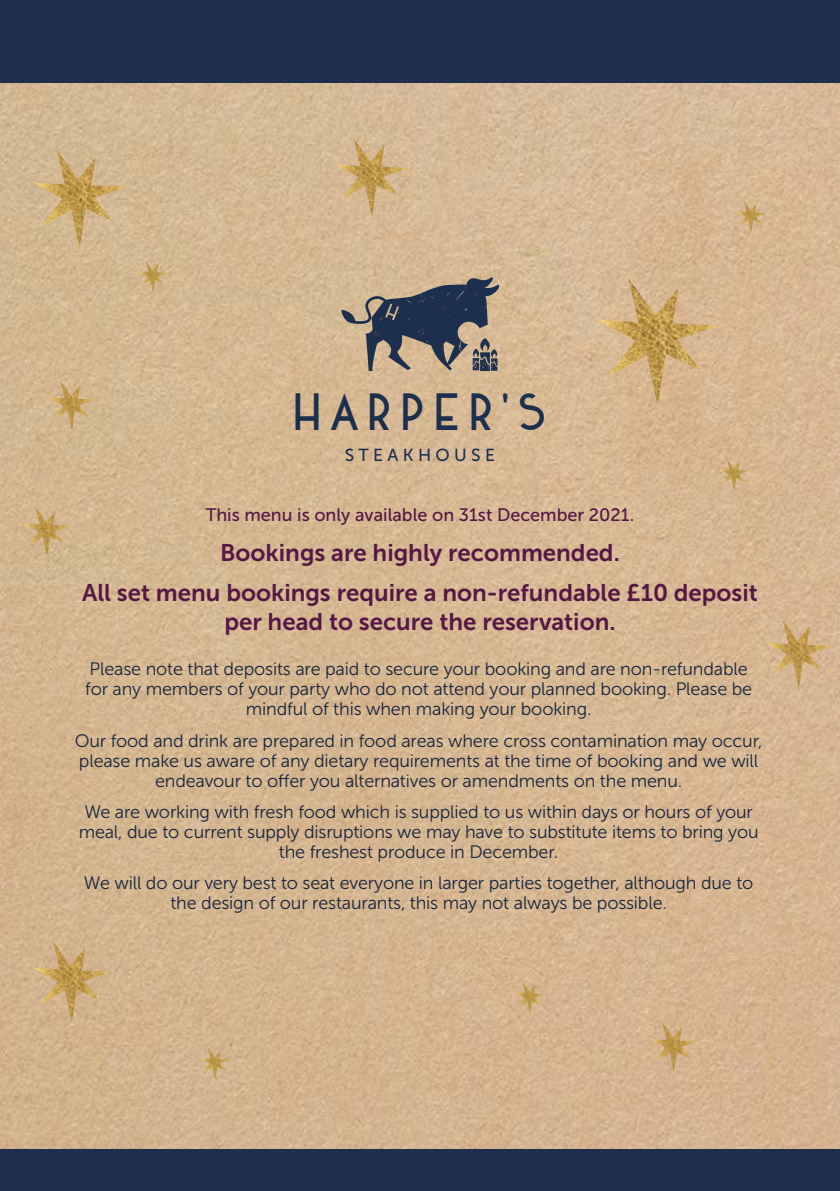
<style>
.page{position:relative;width:840px;height:1191px;background:#fff}
.page>*{position:absolute;margin:0;border:0;box-sizing:border-box;transform-origin:0 0}
.t1{font:45.8px "DK Kaikoura";letter-spacing:.17em;color:#1c2f4d}
.t2{font:24px/40.2px "Museo Sans 700";color:#561745;text-align:center}
.t3{font:18px/20px "Museo Sans 300";letter-spacing:-.01em;color:#17253d;text-align:center}
.t4{font:18px "Museo Sans 500";color:#561745}
.t5{font:17.4px "Museo Sans 500";letter-spacing:.25em;color:#1c2f4d}
</style>
<div class="page">
<img style="left:0;top:82px;width:839px;height:1067px">
<div style="left:0;top:0;width:839px;height:82px;background:#1d2f4d"></div>
<div style="left:0;top:1149px;width:839px;height:42px;background:#1d2f4d"></div>
<img style="left:33px;top:150px;width:94px;height:99px">
<img style="left:596px;top:278px;width:122px;height:128px">
<img style="left:138px;top:261px;width:30px;height:32px">
<img style="left:735px;top:201px;width:31px;height:32px">
<img style="left:200px;top:1047px;width:30px;height:32px">
<img style="left:24px;top:507px;width:47px;height:50px">
<img style="left:650px;top:1023px;width:47px;height:49px">
<img style="left:766px;top:621px;width:64px;height:67px">
<img style="left:718px;top:459px;width:31px;height:32px">
<img style="left:49px;top:381px;width:46px;height:49px">
<img style="left:334px;top:139px;width:75px;height:78px">
<svg style="left:341px;top:277px;width:157px;height:94px;background:#7f7873"></svg>
<img style="left:33px;top:941px;width:78px;height:82px">
<img style="left:514px;top:982px;width:31px;height:32px">
<h1 class="t1" style="left:292px;top:383px;width:256px">HARPER’S</h1>
<p class="t5" style="left:344px;top:446px;width:152px">STEAKHOUSE</p>
<p class="t4" style="left:206px;top:505px;width:430px">This menu is only available on 31st December 2021.</p>
<h2 class="t2" style="left:82px;top:533px;width:677px">Bookings are highly recommended.<br>All set menu bookings require a non-refundable £10 deposit</h2>
<h2 class="t2" style="left:224px;top:601px;width:392px">per head to secure the reservation.</h2>
<p class="t3" style="left:85px;top:659px;width:668px">Please note that deposits are paid to secure your booking and are non-refundable for any members of your party who do not attend your planned booking. Please be mindful of this when making your booking.</p>
<p class="t3" style="left:75px;top:730px;width:689px">Our food and drink are prepared in food areas where cross contamination may occur, please make us aware of any dietary requirements at the time of booking and we will endeavour to offer you alternatives or amendments on the menu.</p>
<p class="t3" style="left:79px;top:802px;width:681px">We are working with fresh food which is supplied to us within days or hours of your meal, due to current supply disruptions we may have to substitute items to bring you the freshest produce in December.</p>
<p class="t3" style="left:84px;top:873px;width:670px">We will do our very best to seat everyone in larger parties together, although due to the design of our restaurants, this may not always be possible.</p>
</div>
